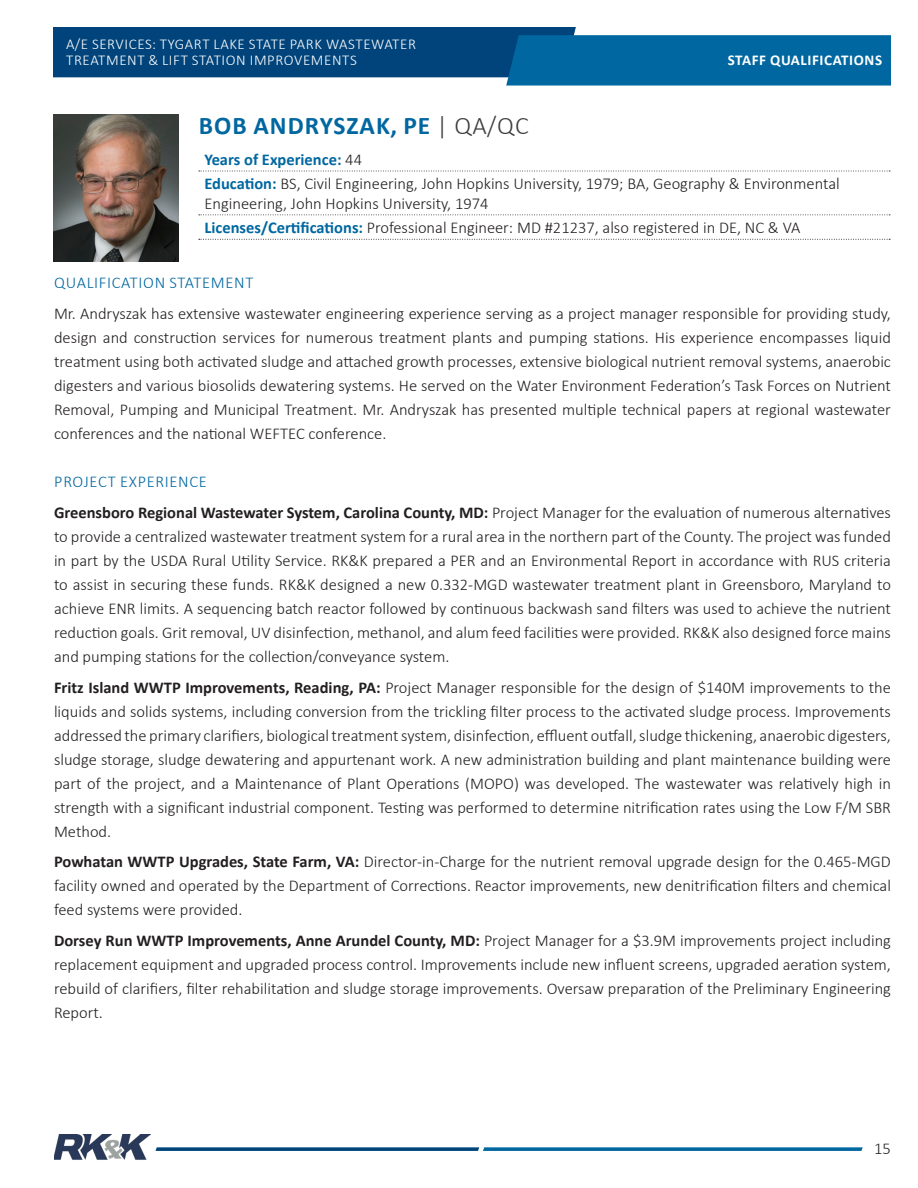
<style>
.page{position:relative;width:918px;height:1188px;background:#fff}
.page>*{position:absolute;margin:0;border:0;box-sizing:border-box;transform-origin:0 0}
.t1{font:700 25.5px "Calibri";letter-spacing:.04em;color:#0167a0}
.t2{font:300 16.5px/24px "Calibri";color:#231f20;text-align:justify}
.t3{font:300 16.5px "Calibri";letter-spacing:.04em;color:#0167a0}
.t4{font:700 16.5px "Calibri";color:#0167a0}
.t5{font:300 15px/16.5px "Calibri";letter-spacing:.04em;color:#fff}
.t6{font:700 15px "Calibri";letter-spacing:.04em;color:#fff}
.s1{font-weight:300;color:#3e3e3f}
.s2{font-weight:300;color:#231f20}
.s3{font-weight:700;color:#0167a0}
.s4{font-weight:700}
</style>
<div class="page">
<img style="left:54px;top:1135px;width:96px;height:25px">
<svg style="left:156px;top:1147px;width:707px;height:4px;background:#1d699b"></svg>
<svg style="left:53px;top:27px;width:838px;height:59px;background:#226a9b"></svg>
<svg style="left:199px;top:171px;width:691px;height:1px"></svg>
<svg style="left:199px;top:214px;width:691px;height:1px"></svg>
<svg style="left:199px;top:239px;width:691px;height:1px"></svg>
<img style="left:53px;top:115px;width:125px;height:146px">
<p class="t5" style="left:66px;top:35px;width:351px">A/E SERVICES: TYGART LAKE STATE PARK WASTEWATER<br>TREATMENT &amp; LIFT STATION IMPROVEMENTS</p>
<p class="t6" style="left:728px;top:49px;width:156px">STAFF QUALIFICATIONS</p>
<p class="t1" style="left:199px;top:107px;width:331px">BOB ANDRYSZAK, PE <span class="s1">| QA/QC</span></p>
<p class="t4" style="left:204px;top:148px;width:159px">Years of Experience: <span class="s2">44</span></p>
<p class="t2" style="left:204px;top:174px;width:637px;line-height:19.5px"><span class="s3">Education:</span> BS, Civil Engineering, John Hopkins University, 1979; BA, Geography &amp; Environmental<br>Engineering, John Hopkins University, 1974</p>
<p class="t2" style="left:204px;top:216px;width:598px"><span class="s3">Licenses/Certifications:</span> Professional Engineer: MD #21237, also registered in DE, NC &amp; VA</p>
<p class="t3" style="left:54px;top:273px;width:201px">QUALIFICATION STATEMENT</p>
<p class="t2" style="left:54px;top:301px;width:839px">Mr. Andryszak has extensive wastewater engineering experience serving as a project manager responsible for providing study, design and construction services for numerous treatment plants and pumping stations. His experience encompasses liquid treatment using both activated sludge and attached growth processes, extensive biological nutrient removal systems, anaerobic digesters and various biosolids dewatering systems. He served on the Water Environment Federation’s Task Forces on Nutrient Removal, Pumping and Municipal Treatment. Mr. Andryszak has presented multiple technical papers at regional wastewater conferences and the national WEFTEC conference.</p>
<p class="t3" style="left:54px;top:471px;width:154px">PROJECT EXPERIENCE</p>
<p class="t2" style="left:54px;top:500px;width:839px"><span class="s4">Greensboro Regional Wastewater System, Carolina County, MD:</span> Project Manager for the evaluation of numerous alternatives to provide a centralized wastewater treatment system for a rural area in the northern part of the County. The project was funded in part by the USDA Rural Utility Service. RK&amp;K prepared a PER and an Environmental Report in accordance with RUS criteria to assist in securing these funds. RK&amp;K designed a new 0.332-MGD wastewater treatment plant in Greensboro, Maryland to achieve ENR limits. A sequencing batch reactor followed by continuous backwash sand filters was used to achieve the nutrient reduction goals. Grit removal, UV disinfection, methanol, and alum feed facilities were provided. RK&amp;K also designed force mains and pumping stations for the collection/conveyance system.</p>
<p class="t2" style="left:54px;top:675px;width:839px"><span class="s4">Fritz Island WWTP Improvements, Reading, PA:</span> Project Manager responsible for the design of $140M improvements to the liquids and solids systems, including conversion from the trickling filter process to the activated sludge process. Improvements addressed the primary clarifiers, biological treatment system, disinfection, effluent outfall, sludge thickening, anaerobic digesters, sludge storage, sludge dewatering and appurtenant work. A new administration building and plant maintenance building were part of the project, and a Maintenance of Plant Operations (MOPO) was developed. The wastewater was relatively high in strength with a significant industrial component. Testing was performed to determine nitrification rates using the Low F/M SBR Method.</p>
<p class="t2" style="left:54px;top:850px;width:839px"><span class="s4">Powhatan WWTP Upgrades, State Farm, VA:</span> Director-in-Charge for the nutrient removal upgrade design for the 0.465-MGD facility owned and operated by the Department of Corrections. Reactor improvements, new denitrification filters and chemical feed systems were provided.</p>
<p class="t2" style="left:54px;top:928px;width:839px"><span class="s4">Dorsey Run WWTP Improvements, Anne Arundel County, MD:</span> Project Manager for a $3.9M improvements project including replacement equipment and upgraded process control. Improvements include new influent screens, upgraded aeration system, rebuild of clarifiers, filter rehabilitation and sludge storage improvements. Oversaw preparation of the Preliminary Engineering Report.</p>
<p class="t2" style="left:874px;top:1137px;width:18px">15</p>
</div>
